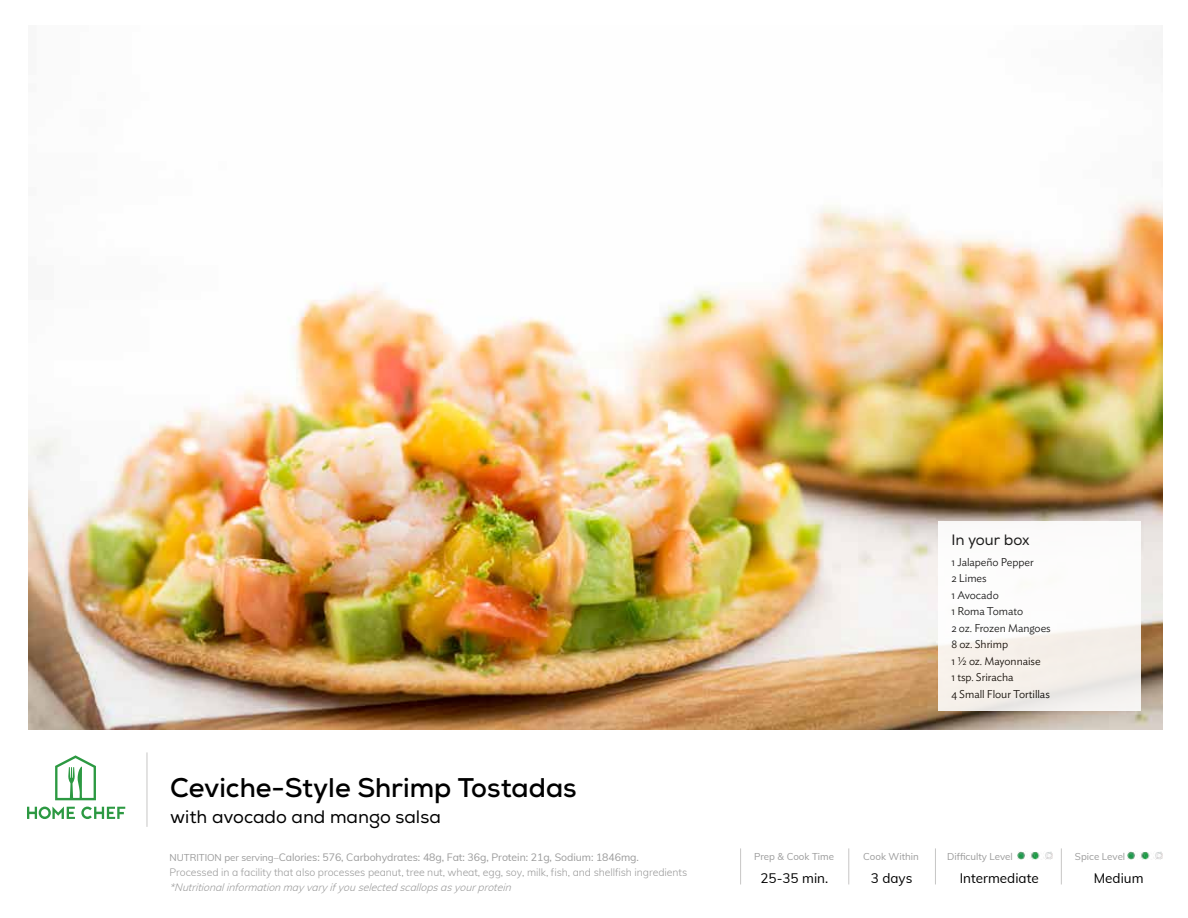
<style>
.page{position:relative;width:1188px;height:918px;background:#fff}
.page>*{position:absolute;margin:0;border:0;box-sizing:border-box;transform-origin:0 0}
.t1{font:700 27px "Nexa";color:#000}
.t2{font:18px "Nexa";color:#000}
.t3{font:15px "Nexa";color:#000}
.t4{font:13.5px "Muli";color:#000}
.t5{font:300 11.25px/16.5px "Ideal Sans";letter-spacing:-.005em;color:#000}
.t6{font:300 10.5px/15px "Muli";letter-spacing:-.005em;color:#9a9a9a}
.t7{font:italic 300 10.5px "Muli";color:#9a9a9a}
.t8{font:9.75px "Muli";color:#9a9a9a}
.s1{font-weight:400;font-size:9.75px}
.s2{font-weight:400}
</style>
<div class="page">
<img style="left:29px;top:48px;width:1133px;height:682px">
<svg style="left:27px;top:807px;width:98px;height:12px"></svg>
<svg style="left:55px;top:755px;width:41px;height:45px"></svg>
<hr style="left:848px;top:848px;width:1px;height:36px;background:#c7c6c5">
<hr style="left:935px;top:848px;width:1px;height:36px;background:#c7c6c5">
<hr style="left:1061px;top:848px;width:1px;height:36px;background:#c7c6c5">
<hr style="left:740px;top:848px;width:1px;height:36px;background:#c7c6c5">
<hr style="left:147px;top:752px;width:1px;height:75px;background:#c7c6c5">
<div style="left:938px;top:521px;width:203px;height:190px;background:linear-gradient(to bottom,#fff,#f2ede8)"></div>
<img style="left:1018px;top:852px;width:34px;height:7px">
<img style="left:1128px;top:852px;width:34px;height:7px">
<h1 class="t1" style="left:170px;top:770px;width:408px">Ceviche-Style Shrimp Tostadas</h1>
<h2 class="t2" style="left:170px;top:806px;width:272px">with avocado and mango salsa</h2>
<p class="t6" style="left:170px;top:849px;width:519px"><span class="s1">NUTRITION per serving–</span><span class="s2">Calories: 576, Carbohydrates: 48g, Fat: 36g, Protein: 21g, Sodium: 1846mg.<br></span>Processed in a facility that also processes peanut, tree nut, wheat, egg, soy, milk, fish, and shellfish ingredients</p>
<p class="t7" style="left:170px;top:879px;width:347px">*Nutritionalinformationmay vary ifyouselectedscallopsasyourprotein</p>
<h3 class="t3" style="left:951px;top:531px;width:80px">In your box</h3>
<p class="t5" style="left:951px;top:553px;width:101px">1 Jalapeño Pepper<br>2 Limes<br>1 Avocado<br>1 Roma Tomato<br>2 oz. Frozen Mangoes<br>8 oz. Shrimp<br>1 ½ oz. Mayonnaise<br>1 tsp. Sriracha<br>4 Small Flour Tortillas</p>
<p class="t8" style="left:754px;top:850px;width:82px">Prep &amp; Cook Time</p>
<p class="t8" style="left:863px;top:850px;width:57px">Cook Within</p>
<p class="t8" style="left:947px;top:850px;width:67px">Difficulty Level</p>
<p class="t8" style="left:1075px;top:850px;width:52px">Spice Level</p>
<p class="t4" style="left:760px;top:868px;width:69px">25-35 min.</p>
<p class="t4" style="left:871px;top:868px;width:43px">3 days</p>
<p class="t4" style="left:960px;top:868px;width:81px">Intermediate</p>
<p class="t4" style="left:1094px;top:868px;width:51px">Medium</p>
</div>
